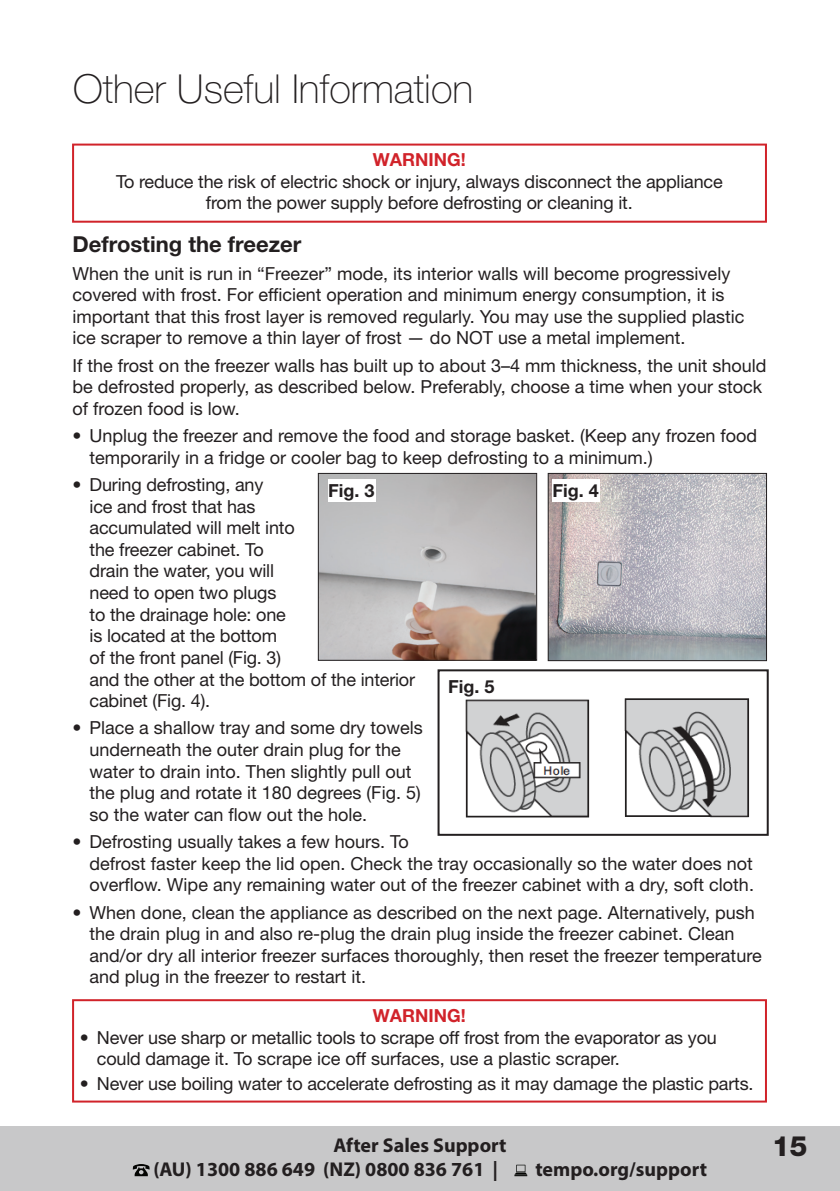
<style>
.page{position:relative;width:840px;height:1191px;background:#fff}
.page>*{position:absolute;margin:0;border:0;box-sizing:border-box;transform-origin:0 0}
.t1{font:100 40px "Helvetica Neue";color:#231f20}
.t2{font:800 28px "Helvetica Neue";color:#231f20}
.t3{font:700 22px "Helvetica Neue";color:#231f20}
.t4{font:700 20px/24px "Myriad Pro";color:#231f20}
.t5{font:18px/21.6px "Helvetica Neue";color:#231f20}
.t6{font:700 18px "Helvetica Neue";color:#d1232a}
.t7{font:700 18px "Helvetica Neue";color:#231f20}
</style>
<div class="page">
<div style="left:0;top:1126px;width:839px;height:65px;background:#c8c8c9"></div>
<svg style="left:133px;top:1164px;width:17px;height:12px"></svg>
<svg style="left:514px;top:1164px;width:13px;height:12px"></svg>
<div style="left:72px;top:999px;width:694px;height:103px;border:2px solid #d1232a"></div>
<div style="left:72px;top:144px;width:694px;height:79px;border:2px solid #d1232a"></div>
<img style="left:465px;top:699px;width:125px;height:119px">
<img style="left:624px;top:698px;width:126px;height:120px">
<div style="left:437px;top:669px;width:331px;height:167px;border:2px solid #231f20"></div>
<img style="left:549px;top:475px;width:215px;height:184px">
<div style="left:547px;top:473px;width:219px;height:188px;border:1px solid #231f20"></div>
<img style="left:320px;top:475px;width:215px;height:184px">
<div style="left:318px;top:473px;width:219px;height:188px;border:1px solid #231f20"></div>
<div style="left:552px;top:479px;width:47px;height:22px;background:#fff"></div>
<div style="left:328px;top:479px;width:47px;height:22px;background:#fff"></div>
<h1 class="t1" style="left:73px;top:66px;width:401px">Other Useful Information</h1>
<p class="t6" style="left:373px;top:149px;width:94px">WARNING!</p>
<p class="t5" style="left:116px;top:170px;width:608px;text-align:center">To reduce the risk of electric shock or injury, always disconnect the appliance from the power supply before defrosting or cleaning it.</p>
<p class="t3" style="left:72px;top:231px;width:230px">Defrosting the freezer</p>
<p class="t5" style="left:72px;top:262px;width:673px">When the unit is run in “Freezer” mode, its interior walls will become progressively covered with frost. For efficient operation and minimum energy consumption, it is important that this frost layer is removed regularly. You may use the supplied plastic ice scraper to remove a thin layer of frost — do NOT use a metal implement.</p>
<p class="t5" style="left:72px;top:354px;width:695px">If the frost on the freezer walls has built up to about 3–4 mm thickness, the unit should be defrosted properly, as described below. Preferably, choose a time when your stock of frozen food is low.</p>
<p class="t5" style="left:89px;top:425px;width:668px;text-indent:-17px">• Unplug the freezer and remove the food and storage basket. (Keep any frozen food temporarily in a fridge or cooler bag to keep defrosting to a minimum.)</p>
<p class="t5" style="left:89px;top:473px;width:327px;text-indent:-17px">• During defrosting, any<br>ice and frost that has<br>accumulated will melt into<br>the freezer cabinet. To<br>drain the water, you will<br>need to open two plugs<br>to the drainage hole: one<br>is located at the bottom<br>of the front panel (Fig. 3)<br>and the other at the bottom of the interior cabinet (Fig. 4).</p>
<p class="t5" style="left:89px;top:717px;width:334px;text-indent:-17px">• Place a shallow tray and some dry towels underneath the outer drain plug for the water to drain into. Then slightly pull out the plug and rotate it 180 degrees (Fig. 5) so the water can flow out the hole.</p>
<p class="t5" style="left:89px;top:830px;width:665px;text-indent:-17px">• Defrosting usually takes a few hours. To<br>defrost faster keep the lid open. Check the tray occasionally so the water does not overflow. Wipe any remaining water out of the freezer cabinet with a dry, soft cloth.</p>
<p class="t5" style="left:89px;top:901px;width:673px;text-indent:-17px">• When done, clean the appliance as described on the next page. Alternatively, push the drain plug in and also re-plug the drain plug inside the freezer cabinet. Clean and/or dry all interior freezer surfaces thoroughly, then reset the freezer temperature and plug in the freezer to restart it.</p>
<p class="t7" style="left:328px;top:479px;width:48px">Fig. 3</p>
<p class="t7" style="left:552px;top:479px;width:48px">Fig. 4</p>
<p class="t7" style="left:448px;top:675px;width:48px">Fig. 5</p>
<p class="t6" style="left:373px;top:1004px;width:94px">WARNING!</p>
<p class="t5" style="left:97px;top:1026px;width:621px;text-indent:-17px">• Never use sharp or metallic tools to scrape off frost from the evaporator as you could damage it. To scrape ice off surfaces, use a plastic scraper.</p>
<p class="t5" style="left:80px;top:1072px;width:674px">• Never use boiling water to accelerate defrosting as it may damage the plastic parts.</p>
<p class="t4" style="left:153px;top:1132px;width:354px;text-indent:180px">After Sales Support (AU) 1300 886 649 (NZ) 0800 836 761 |</p>
<p class="t4" style="left:535px;top:1156px;width:173px">tempo.org/support</p>
<h2 class="t2" style="left:771px;top:1129px;width:37px">15</h2>
</div>
